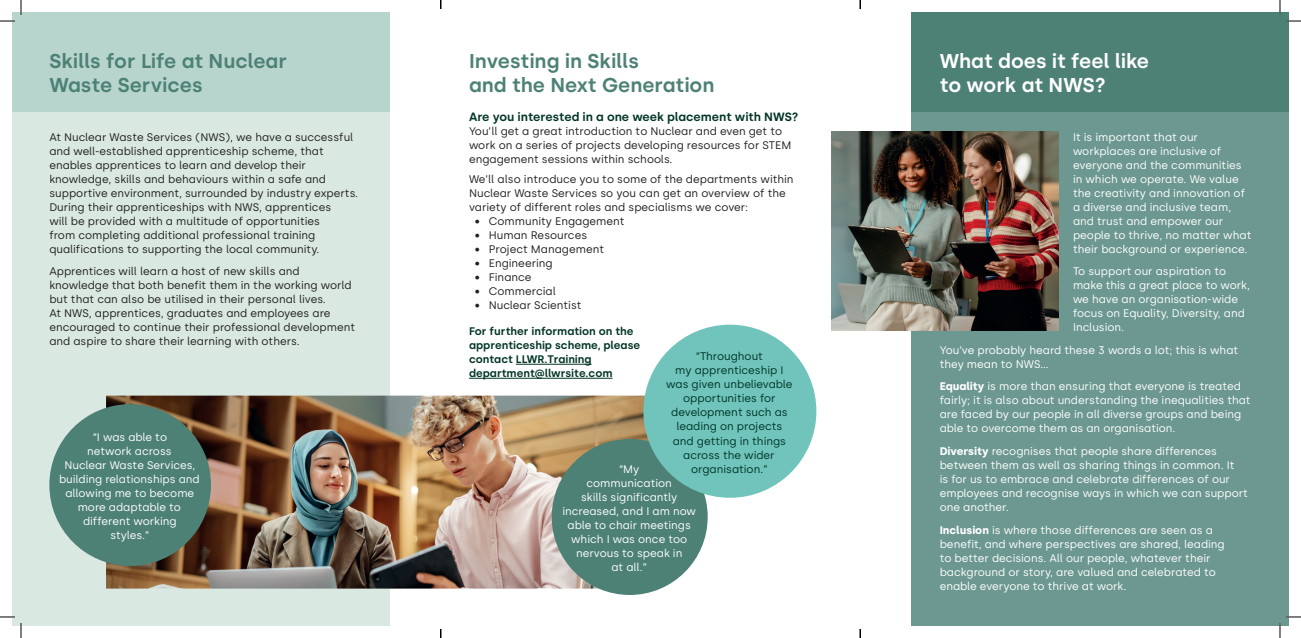
<style>
.page{position:relative;width:1301px;height:638px;background:#fff}
.page>*{position:absolute;margin:0;border:0;box-sizing:border-box;transform-origin:0 0}
.t1{font:600 20px/24px "Silka";color:#4d8176}
.t2{font:600 20px/24px "Silka";color:#fff}
.t3{font:600 12px "Silka";color:#003426}
.t4{font:11px/14px "Silka";color:#fff}
.t5{font:11px/14px "Silka";color:#231f20}
.t6{font:11px/14px "Silka";color:#003426;text-align:center}
.t7{font:600 11px/14px "Silka";color:#003426}
.s1{font-weight:700}
</style>
<div class="page">
<div style="left:911px;top:21px;width:377px;height:604px;background:#6c9891"></div>
<div style="left:911px;top:12px;width:377px;height:100px;background:#4d8176"></div>
<div style="left:12px;top:21px;width:378px;height:604px;background:#d9e9e2"></div>
<div style="left:12px;top:12px;width:378px;height:100px;background:#b8d5cd"></div>
<img style="left:106px;top:395px;width:542px;height:193px">
<div style="left:49px;top:404px;width:162px;height:161px;background:#4d8176;border-radius:50%"></div>
<div style="left:552px;top:438px;width:155px;height:156px;background:#4d8176;border-radius:50%"></div>
<div style="left:643px;top:324px;width:173px;height:173px;background:#70c4bb;border-radius:50%"></div>
<img style="left:832px;top:132px;width:226px;height:198px">
<hr style="left:516px;top:364px;width:75px;height:1px;background:#003426">
<hr style="left:469px;top:378px;width:143px;height:1px;background:#003426">
<svg style="left:1286px;top:20px;width:15px;height:2px"></svg>
<svg style="left:1286px;top:616px;width:15px;height:1px"></svg>
<svg style="left:0;top:0;width:22px;height:22px"></svg>
<svg style="left:0;top:616px;width:22px;height:21px"></svg>
<svg style="left:1279px;top:0;width:1px;height:15px"></svg>
<svg style="left:1279px;top:623px;width:1px;height:14px"></svg>
<svg style="left:859px;top:0;width:2px;height:9px"></svg>
<svg style="left:859px;top:629px;width:2px;height:8px"></svg>
<h1 class="t1" style="left:49px;top:49px;width:239px">Skills for Life at Nuclear<br>Waste Services</h1>
<p class="t5" style="left:49px;top:130px;width:310px">At Nuclear Waste Services (NWS), we have a successful and well-established apprenticeship scheme, that enables apprentices to learn and develop their knowledge, skills and behaviours within a safe and supportive environment, surrounded by industry experts.<br>During their apprenticeships with NWS, apprentices<br>will be provided with a multitude of opportunities<br>from completing additional professional training qualifications to supporting the local community.</p>
<p class="t5" style="left:49px;top:264px;width:307px">Apprentices will learn a host of new skills and knowledge that both benefit them in the working world but that can also be utilised in their personal lives.<br>At NWS, apprentices, graduates and employees are encouraged to continue their professional development and aspire to share their learning with others.</p>
<p class="t4" style="left:59px;top:430px;width:142px;text-align:center">“I was able to<br>network across<br>Nuclear Waste Services, building relationships and allowing me to become more adaptable to different working<br>styles.”</p>
<h1 class="t1" style="left:469px;top:49px;width:247px">Investing in Skills<br>and the Next Generation</h1>
<p class="t3" style="left:469px;top:110px;width:331px">Are you interested in a one week placement with NWS?</p>
<p class="t5" style="left:469px;top:124px;width:324px">You’ll get a great introduction to Nuclear and even get to work on a series of projects developing resources for STEM engagement sessions within schools.</p>
<p class="t5" style="left:469px;top:172px;width:326px">We’ll also introduce you to some of the departments within<br>Nuclear Waste Services so you can get an overview of the variety of different roles and specialisms we cover:</p>
<p class="t5" style="left:475px;top:214px;width:151px">• Community Engagement</p>
<p class="t5" style="left:475px;top:228px;width:114px">• Human Resources</p>
<p class="t5" style="left:475px;top:242px;width:131px">• Project Management</p>
<p class="t5" style="left:475px;top:256px;width:79px">• Engineering</p>
<p class="t5" style="left:475px;top:270px;width:58px">• Finance</p>
<p class="t5" style="left:475px;top:284px;width:83px">• Commercial</p>
<p class="t5" style="left:475px;top:298px;width:108px">• Nuclear Scientist</p>
<p class="t7" style="left:469px;top:324px;width:173px">For further information on the apprenticeship scheme, please contact LLWR.Training department@llwrsite.com</p>
<p class="t6" style="left:666px;top:349px;width:128px">“Throughout<br>my apprenticeship I was given unbelievable opportunities for development such as leading on projects and getting in things across the wider organisation.”</p>
<p class="t4" style="left:562px;top:462px;width:135px;text-align:center">“My<br>communication<br>skills significantly increased, and I am now able to chair meetings which I was once too nervous to speak in<br>at all.”</p>
<h1 class="t2" style="left:939px;top:49px;width:211px">What does it feel like to work at NWS?</h1>
<p class="t4" style="left:1073px;top:130px;width:180px">It is important that our workplaces are inclusive of everyone and the communities in which we operate. We value the creativity and innovation of a diverse and inclusive team, and trust and empower our people to thrive, no matter what their background or experience.</p>
<p class="t4" style="left:1073px;top:264px;width:179px">To support our aspiration to make this a great place to work, we have an organisation-wide focus on Equality, Diversity, and<br>Inclusion.</p>
<p class="t4" style="left:939px;top:343px;width:300px">You’ve probably heard these 3 words a lot; this is what they mean to NWS…</p>
<p class="t4" style="left:939px;top:379px;width:312px"><span class="s1">Equality</span> is more than ensuring that everyone is treated fairly; it is also about understanding the inequalities that are faced by our people in all diverse groups and being able to overcome them as an organisation.</p>
<p class="t4" style="left:939px;top:444px;width:310px"><span class="s1">Diversity</span> recognises that people share differences between them as well as sharing things in common. It<br>is for us to embrace and celebrate differences of our employees and recognise ways in which we can support one another.</p>
<p class="t4" style="left:939px;top:522px;width:287px"><span class="s1">Inclusion</span> is where those differences are seen as a benefit, and where perspectives are shared, leading to better decisions. All our people, whatever their background or story, are valued and celebrated to enable everyone to thrive at work.</p>
</div>
